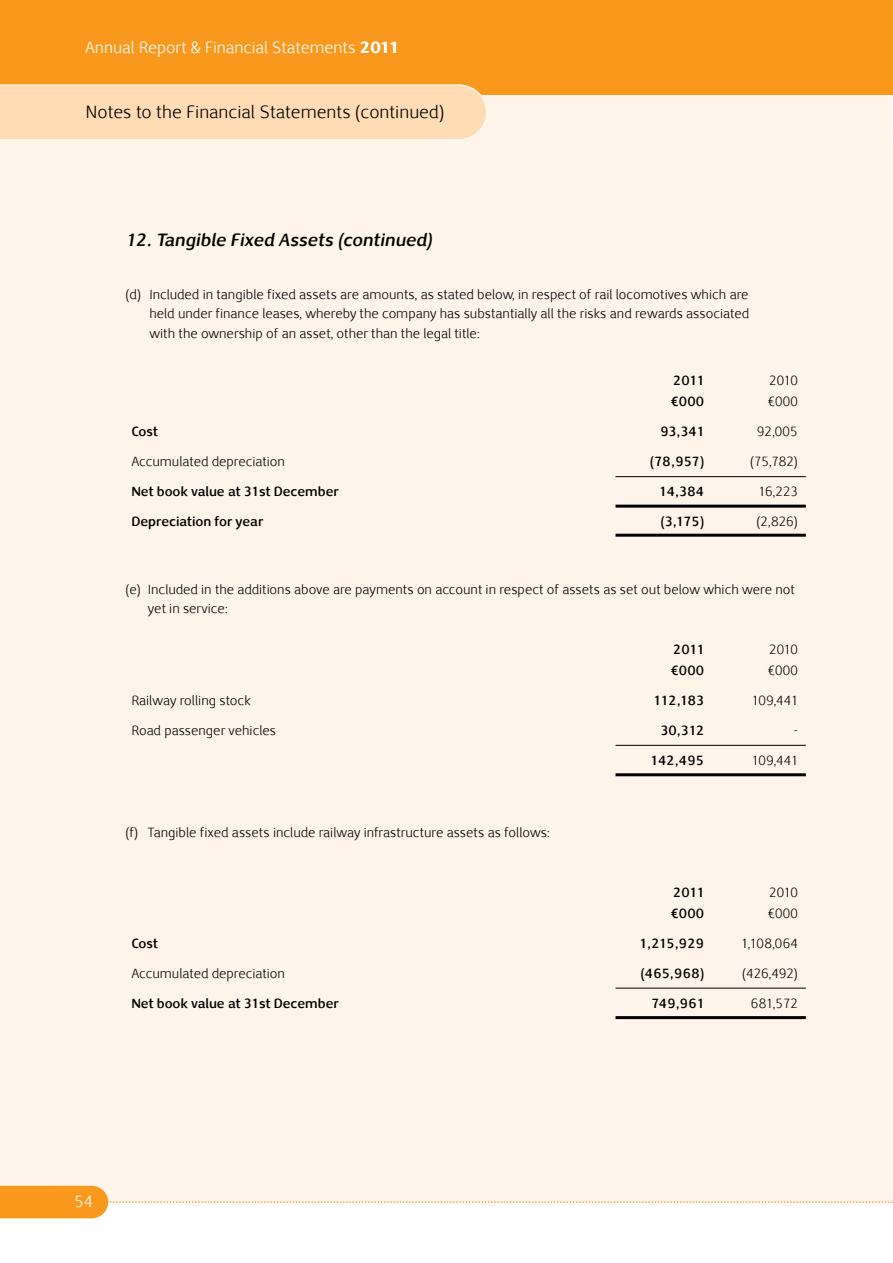
<style>
.page{position:relative;width:893px;height:1263px;background:#fff}
.page>*{position:absolute;margin:0;border:0;box-sizing:border-box;transform-origin:0 0}
.t1{font:18px "Nexus Sans";color:#000}
.t2{font:italic 700 18px "Nexus Sans";color:#000}
.t3{font:16.5px "Nexus Sans";color:#fff}
.t4{font:13.5px/21px "Nexus Sans";color:#000}
.t5{font:700 13.5px/21px "Nexus Sans";color:#000}
.s1{font-weight:900}
</style>
<div class="page">
<div style="left:0;top:86px;width:893px;height:1117px;background:#fff4e9"></div>
<svg style="left:0;top:1186px;width:893px;height:32px"></svg>
<hr style="left:615px;top:476px;width:191px;height:1px;background:#000">
<hr style="left:615px;top:745px;width:191px;height:1px;background:#000">
<hr style="left:615px;top:988px;width:191px;height:1px;background:#000">
<hr style="left:615px;top:534px;width:191px;height:3px;background:#000">
<hr style="left:615px;top:505px;width:191px;height:3px;background:#000">
<hr style="left:615px;top:773px;width:191px;height:3px;background:#000">
<hr style="left:615px;top:1016px;width:191px;height:3px;background:#000">
<svg style="left:892px;top:94px;width:1px;height:46px"></svg>
<div style="left:0;top:0;width:893px;height:94px;background:#f8981d"></div>
<div style="left:0;top:84px;width:488px;height:56px;background:#ffdcb4"></div>
<p class="t3" style="left:85px;top:37px;width:315px">Annual Report &amp; Financial Statements <span class="s1">2011</span></p>
<h1 class="t1" style="left:86px;top:101px;width:360px">Notes to the Financial Statements (continued)</h1>
<h1 class="t2" style="left:125px;top:229px;width:308px">12. Tangible Fixed Assets (continued)</h1>
<p class="t4" style="left:149px;top:284px;width:601px;line-height:19.5px;text-align:justify;text-indent:-24px">(d) Included in tangible fixed assets are amounts, as stated below, in respect of rail locomotives which are held under finance leases, whereby the company has substantially all the risks and rewards associated with the ownership of an asset, other than the legal title:</p>
<p class="t5" style="left:671px;top:370px;width:35px">2011 €000</p>
<p class="t4" style="left:768px;top:370px;width:32px">2010 €000</p>
<p class="t5" style="left:131px;top:421px;width:28px">Cost</p>
<p class="t5" style="left:660px;top:421px;width:46px">93,341</p>
<p class="t4" style="left:757px;top:421px;width:43px">92,005</p>
<p class="t4" style="left:131px;top:451px;width:155px">Accumulated depreciation</p>
<p class="t5" style="left:650px;top:451px;width:56px">(78,957)</p>
<p class="t4" style="left:750px;top:451px;width:49px">(75,782)</p>
<p class="t5" style="left:131px;top:481px;width:209px">Net book value at 31st December</p>
<p class="t5" style="left:659px;top:481px;width:47px">14,384</p>
<p class="t4" style="left:758px;top:481px;width:41px">16,223</p>
<p class="t5" style="left:131px;top:510px;width:133px">Depreciation for year</p>
<p class="t5" style="left:661px;top:510px;width:45px">(3,175)</p>
<p class="t4" style="left:756px;top:511px;width:43px">(2,826)</p>
<p class="t4" style="left:148px;top:579px;width:648px;line-height:19.5px;text-indent:-23px">(e) Included in the additions above are payments on account in respect of assets as set out below which were not yet in service:</p>
<p class="t5" style="left:671px;top:639px;width:35px">2011 €000</p>
<p class="t4" style="left:768px;top:639px;width:32px">2010 €000</p>
<p class="t4" style="left:131px;top:690px;width:121px">Railway rolling stock</p>
<p class="t5" style="left:653px;top:690px;width:52px">112,183</p>
<p class="t4" style="left:752px;top:690px;width:47px">109,441</p>
<p class="t4" style="left:131px;top:720px;width:146px">Road passenger vehicles</p>
<p class="t5" style="left:660px;top:719px;width:45px">30,312</p>
<p class="t4" style="left:794px;top:720px;width:6px">-</p>
<p class="t5" style="left:651px;top:749px;width:55px">142,495</p>
<p class="t4" style="left:752px;top:750px;width:47px">109,441</p>
<p class="t4" style="left:125px;top:821px;width:426px">(f) Tangible fixed assets include railway infrastructure assets as follows:</p>
<p class="t5" style="left:671px;top:881px;width:35px">2011 €000</p>
<p class="t4" style="left:768px;top:882px;width:32px">2010 €000</p>
<p class="t5" style="left:131px;top:932px;width:28px">Cost</p>
<p class="t5" style="left:640px;top:932px;width:66px">1,215,929</p>
<p class="t4" style="left:741px;top:933px;width:58px">1,108,064</p>
<p class="t4" style="left:131px;top:963px;width:155px">Accumulated depreciation</p>
<p class="t5" style="left:640px;top:962px;width:65px">(465,968)</p>
<p class="t4" style="left:742px;top:963px;width:57px">(426,492)</p>
<p class="t5" style="left:131px;top:992px;width:209px">Net book value at 31st December</p>
<p class="t5" style="left:651px;top:992px;width:55px">749,961</p>
<p class="t4" style="left:751px;top:992px;width:48px">681,572</p>
<p class="t3" style="left:75px;top:1191px;width:20px">54</p>
</div>
